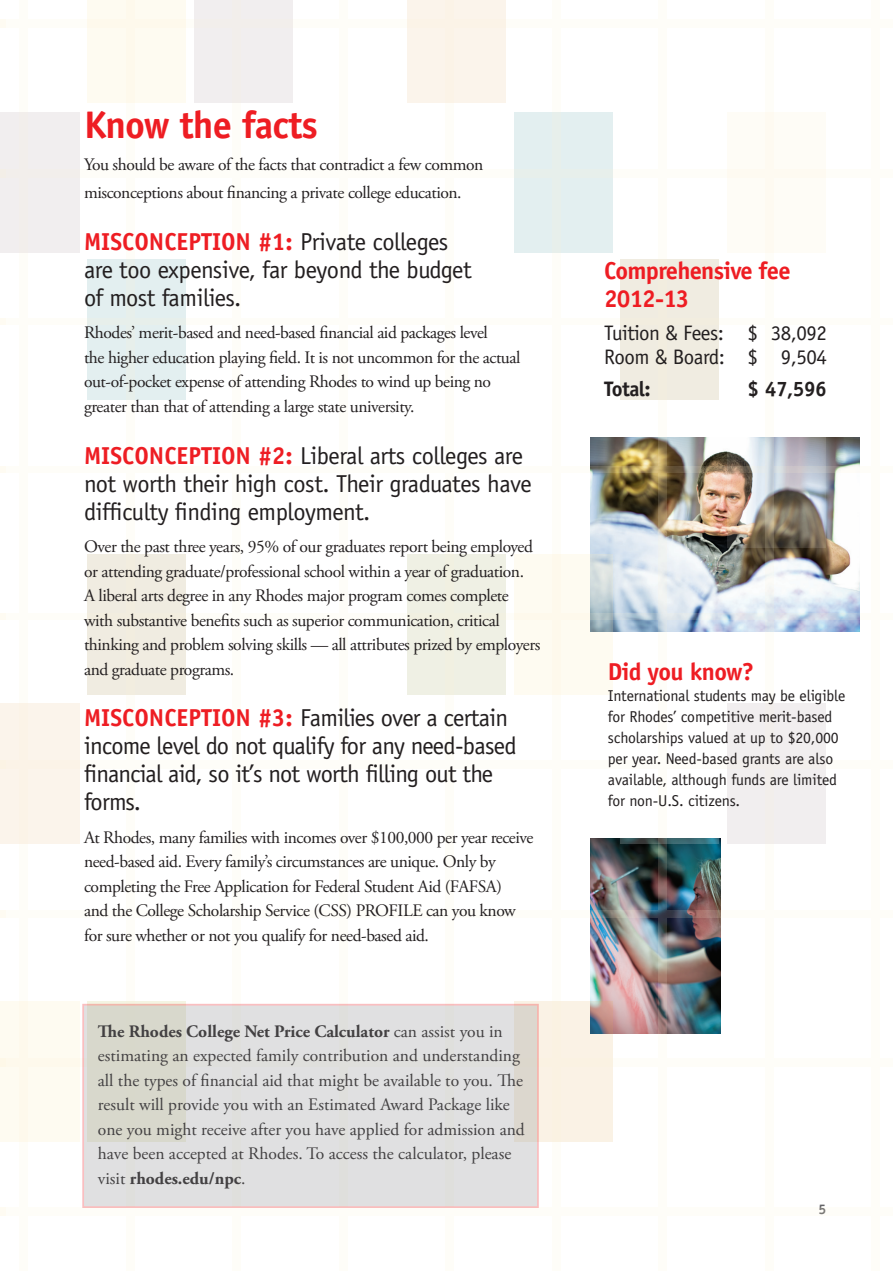
<style>
.page{position:relative;width:893px;height:1271px;background:#fff}
.page>*{position:absolute;margin:0;border:0;box-sizing:border-box;transform-origin:0 0}
.t1{font:700 38.5px "Officina Sans";letter-spacing:-.02em;color:#ee1d23}
.t2{font:24.5px/28px "Officina Sans";letter-spacing:-.03em;color:#231f20}
.t3{font:700 24.5px/28px "Officina Sans";letter-spacing:-.03em;color:#ee1d23}
.t4{font:21px/24.5px "Officina Sans";letter-spacing:-.025em;color:#231f20}
.t5{font:700 21px "Officina Sans";letter-spacing:-.025em;color:#231f20}
.t6{font:17.5px/24.5px "Adobe Garamond Pro";letter-spacing:-.025em;color:#231f20}
.t7{font:17.5px/24.5px "Adobe Garamond Pro";color:#231f20}
.t8{font:15.75px/21px "Officina Sans";letter-spacing:-.01em;color:#231f20}
.t9{font:700 14px "Officina Sans";color:#636366}
.s1{font-weight:700;color:#ee1d23}
.s2{font-weight:700}
</style>
<div class="page">
<img style="left:590px;top:838px;width:130px;height:195px">
<img style="left:590px;top:437px;width:269px;height:194px">
<div style="left:727px;top:703px;width:98px;height:141px;background:#f1eeef"></div>
<img style="left:727px;top:437px;width:98px;height:110px">
<div style="left:727px;top:112px;width:98px;height:140px;background:#fefcf6"></div>
<div style="left:620px;top:259px;width:98px;height:141px;background:#f0ece1"></div>
<div style="left:620px;top:703px;width:98px;height:141px;background:#fff"></div>
<svg style="left:514px;top:554px;width:98px;height:141px;fill:#fefbf1"></svg>
<div style="left:514px;top:112px;width:98px;height:140px;background:#e3eff0"></div>
<div style="left:407px;top:0;width:98px;height:103px;background:#fbf4eb"></div>
<div style="left:407px;top:554px;width:98px;height:141px;background:#eff0e4"></div>
<div style="left:194px;top:0;width:98px;height:103px;background:#f1eeef"></div>
<div style="left:88px;top:259px;width:98px;height:141px;background:#e3eff0"></div>
<div style="left:88px;top:0;width:98px;height:103px;background:#fefbf1"></div>
<div style="left:88px;top:554px;width:98px;height:141px;background:#f0ece1"></div>
<svg style="left:514px;top:1001px;width:98px;height:141px;background:#f2e9dd"></svg>
<div style="left:0;top:1001px;width:79px;height:141px;background:#fefbf1"></div>
<div style="left:0;top:703px;width:79px;height:141px;background:#fbf4eb"></div>
<div style="left:0;top:112px;width:79px;height:140px;background:#f1eeef"></div>
<svg style="left:765px;top:252px;width:8px;height:380px"></svg>
<img style="left:658px;top:437px;width:9px;height:597px">
<svg style="left:552px;top:252px;width:8px;height:890px"></svg>
<div style="left:339px;top:0;width:8px;height:1270px;background:#fefdf8"></div>
<div style="left:871px;top:0;width:9px;height:1270px;background:#fefdf8"></div>
<svg style="left:5px;top:318px;width:768px;height:7px"></svg>
<svg style="left:5px;top:466px;width:855px;height:6px"></svg>
<svg style="left:5px;top:613px;width:855px;height:6px"></svg>
<svg style="left:79px;top:760px;width:747px;height:9px"></svg>
<svg style="left:5px;top:910px;width:716px;height:7px"></svg>
<svg style="left:5px;top:20px;width:501px;height:8px"></svg>
<svg style="left:79px;top:1058px;width:534px;height:8px"></svg>
<div style="left:0;top:1207px;width:892px;height:8px;background:#fefdf8"></div>
<div style="left:0;top:169px;width:5px;height:8px;background:#f3eee7"></div>
<svg style="left:0;top:318px;width:5px;height:7px"></svg>
<svg style="left:0;top:466px;width:5px;height:6px"></svg>
<svg style="left:0;top:613px;width:5px;height:6px"></svg>
<div style="left:0;top:760px;width:5px;height:9px;background:#fbf3e4"></div>
<svg style="left:0;top:910px;width:5px;height:7px"></svg>
<div style="left:0;top:20px;width:5px;height:8px;background:#fefbf2"></div>
<div style="left:0;top:1058px;width:5px;height:8px;background:#fef8e8"></div>
<div style="left:0;top:1207px;width:5px;height:8px;background:#fefbf2"></div>
<svg style="left:82px;top:1003px;width:457px;height:205px;background:#dfdddc"></svg>
<h1 class="t1" style="left:84px;top:101px;width:235px">Know the facts</h1>
<p class="t6" style="left:84px;top:151px;width:401px;line-height:28px">You should be aware of the facts that contradict a few common misconceptions about financing a private college education.</p>
<h2 class="t2" style="left:84px;top:228px;width:389px"><span class="s1">MISCONCEPTION #1:</span> Private colleges are too expensive, far beyond the budget of most families.</h2>
<p class="t6" style="left:84px;top:321px;width:438px">Rhodes’ merit-based and need-based financial aid packages level<br>the higher education playing field. It is not uncommon for the actual out-of-pocket expense of attending Rhodes to wind up being no greater than that of attending a large state university.</p>
<h2 class="t2" style="left:84px;top:441px;width:449px"><span class="s1">MISCONCEPTION #2:</span> Liberal arts colleges are not worth their high cost. Their graduates have difficulty finding employment.</h2>
<p class="t6" style="left:84px;top:535px;width:458px">Over the past three years, 95% of our graduates report being employed or attending graduate/professional school within a year of graduation.<br>A liberal arts degree in any Rhodes major program comes complete with substantive benefits such as superior communication, critical thinking and problem solving skills — all attributes prized by employers and graduate programs.</p>
<h2 class="t2" style="left:84px;top:704px;width:434px"><span class="s1">MISCONCEPTION #3:</span> Families over a certain income level do not qualify for any need-based financial aid, so it’s not worth filling out the forms.</h2>
<p class="t6" style="left:84px;top:825px;width:451px">At Rhodes, many families with incomes over $100,000 per year receive need-based aid. Every family’s circumstances are unique. Only by completing the Free Application for Federal Student Aid (FAFSA)<br>and the College Scholarship Service (CSS) PROFILE can you know for sure whether or not you qualify for need-based aid.</p>
<p class="t7" style="left:98px;top:1019px;width:428px"><span class="s2">The Rhodes College Net Price Calculator</span> can assist you in estimating an expected family contribution and understanding all the types of financial aid that might be available to you. The result will provide you with an Estimated Award Package like one you might receive after you have applied for admission and have been accepted at Rhodes. To access the calculator, please visit <span class="s2">rhodes.edu/npc</span>.</p>
<h2 class="t3" style="left:604px;top:256px;width:188px">Comprehensive fee<br>2012-13</h2>
<p class="t4" style="left:604px;top:320px;width:224px">Tuition &amp; Fees: $ 38,092<br>Room &amp; Board: $ 9,504</p>
<p class="t5" style="left:604px;top:376px;width:48px">Total:</p>
<p class="t5" style="left:747px;top:376px;width:81px">$ 47,596</p>
<h2 class="t3" style="left:608px;top:657px;width:148px">Did you know?</h2>
<p class="t8" style="left:608px;top:685px;width:239px">International students may be eligible for Rhodes’ competitive merit-based scholarships valued at up to $20,000 per year. Need-based grants are also available, although funds are limited for non-U.S. citizens.</p>
<p class="t9" style="left:818px;top:1200px;width:9px">5</p>
</div>
